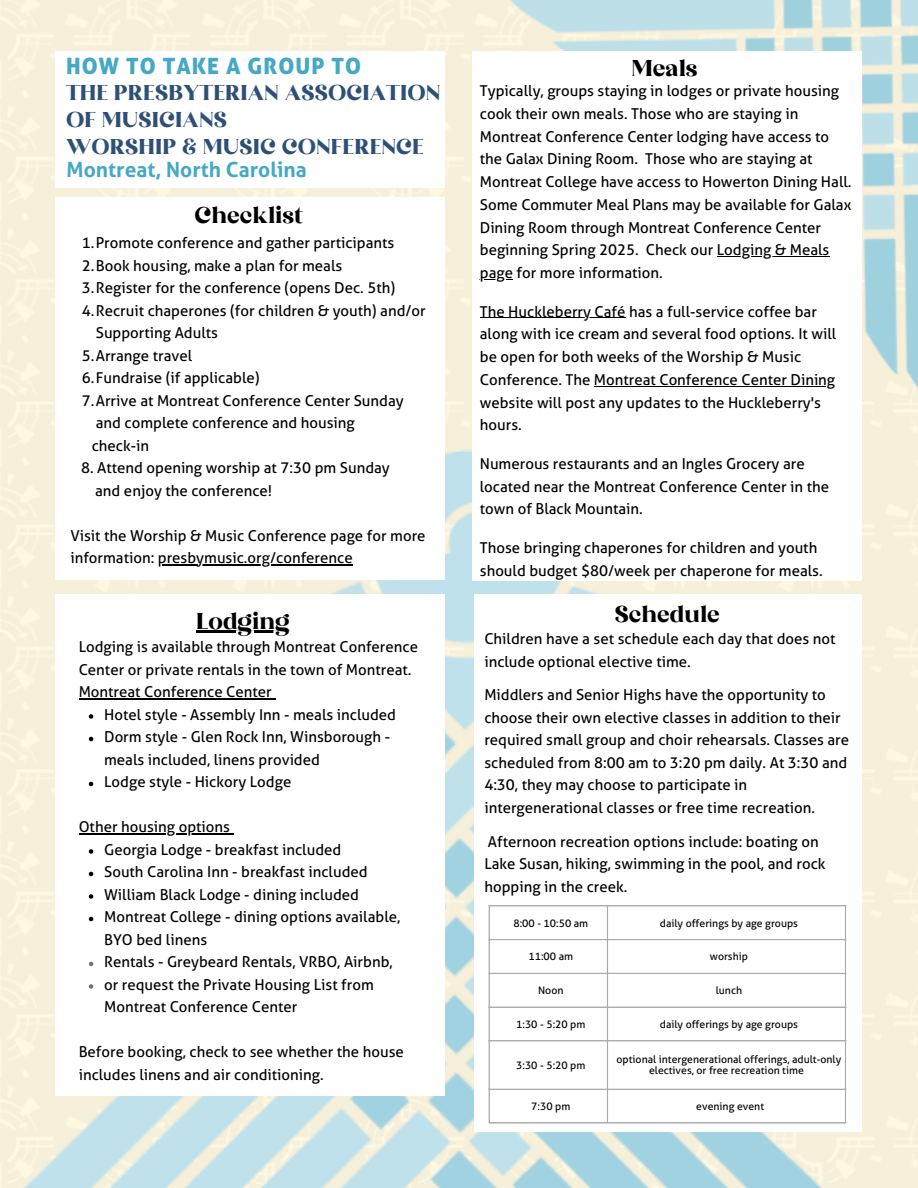
<style>
.page{position:relative;width:918px;height:1188px;background:#f6efd9}
.page>*{position:absolute;margin:0;border:0;box-sizing:border-box;transform-origin:0 0}
.t1{font:24px "The Brandeand Lotaline";color:#000}
.t2{font:22.5px/26.4px "The Brandeand Lotaline";letter-spacing:.005em;color:#2e5077}
.t3{font:700 21px "Aller";color:#46a8c5}
.t4{font:15px/22.5px "Aller";color:#000}
.t5{font:10.5px/10.5px "Aller";color:#000;text-align:center}
.s1{font-family:"Aller Display";color:#46a8c5}
</style>
<div class="page">
<img style="left:511px;top:0;width:407px;height:390px">
<img style="left:24px;top:449px;width:838px;height:739px">
<div style="left:56px;top:51px;width:389px;height:137px;background:#fff"></div>
<div style="left:475px;top:594px;width:387px;height:538px;background:#fff"></div>
<hr style="left:489px;top:906px;width:1px;height:216px;background:#a7a9ac">
<hr style="left:607px;top:906px;width:1px;height:216px;background:#a7a9ac">
<hr style="left:845px;top:906px;width:1px;height:216px;background:#a7a9ac">
<hr style="left:489px;top:905px;width:357px;height:1px;background:#a7a9ac">
<hr style="left:489px;top:939px;width:357px;height:1px;background:#a7a9ac">
<hr style="left:489px;top:973px;width:357px;height:1px;background:#a7a9ac">
<hr style="left:489px;top:1007px;width:357px;height:1px;background:#a7a9ac">
<hr style="left:489px;top:1040px;width:357px;height:1px;background:#a7a9ac">
<hr style="left:489px;top:1089px;width:357px;height:1px;background:#a7a9ac">
<hr style="left:489px;top:1122px;width:357px;height:2px;background:#a7a9ac">
<div style="left:56px;top:594px;width:389px;height:502px;background:#fff"></div>
<div style="left:56px;top:198px;width:389px;height:382px;background:#fff"></div>
<div style="left:473px;top:51px;width:389px;height:529px;background:#fff"></div>
<hr style="left:196px;top:631px;width:94px;height:2px;background:#000">
<hr style="left:79px;top:698px;width:21px;height:2px;background:#000">
<hr style="left:100px;top:698px;width:172px;height:2px;background:#000">
<svg style="left:89px;top:714px;width:4px;height:5px"></svg>
<svg style="left:89px;top:737px;width:4px;height:4px"></svg>
<svg style="left:89px;top:782px;width:4px;height:4px"></svg>
<svg style="left:79px;top:833px;width:11px;height:2px"></svg>
<hr style="left:90px;top:833px;width:140px;height:2px;background:#000">
<svg style="left:89px;top:849px;width:4px;height:5px"></svg>
<svg style="left:89px;top:872px;width:4px;height:4px"></svg>
<svg style="left:89px;top:894px;width:4px;height:5px"></svg>
<svg style="left:89px;top:917px;width:4px;height:4px"></svg>
<svg style="left:89px;top:962px;width:4px;height:4px"></svg>
<svg style="left:89px;top:984px;width:4px;height:5px"></svg>
<hr style="left:158px;top:565px;width:195px;height:1px;background:#000">
<hr style="left:717px;top:256px;width:112px;height:1px;background:#000">
<hr style="left:480px;top:279px;width:33px;height:1px;background:#000">
<hr style="left:480px;top:317px;width:146px;height:1px;background:#000">
<hr style="left:594px;top:386px;width:241px;height:1px;background:#000">
<p class="t2" style="left:66px;top:56px;width:376px"><span class="s1">HOW TO TAKE A GROUP TO<br></span>THE PRESBYTERIAN ASSOCIATION<br>OF MUSICIANS</p>
<p class="t2" style="left:66px;top:135px;width:359px">WORSHIP &amp; MUSIC CONFERENCE</p>
<p class="t3" style="left:67px;top:157px;width:242px">Montreat, North Carolina</p>
<p class="t1" style="left:195px;top:205px;width:111px">Checklist</p>
<p class="t4" style="left:82px;top:232px;width:314px">1.Promote conference and gather participants</p>
<p class="t4" style="left:82px;top:255px;width:262px">2.Book housing, make a plan for meals</p>
<p class="t4" style="left:82px;top:277px;width:315px">3.Register for the conference (opens Dec. 5th)</p>
<p class="t4" style="left:96px;top:300px;width:332px;text-indent:-14px">4.Recruit chaperones (for children &amp; youth) and/or<br>Supporting Adults</p>
<p class="t4" style="left:82px;top:345px;width:112px">5.Arrange travel</p>
<p class="t4" style="left:82px;top:367px;width:179px">6.Fundraise (if applicable)</p>
<p class="t4" style="left:96px;top:390px;width:309px;text-indent:-14px">7.Arrive at Montreat Conference Center Sunday and complete conference and housing</p>
<p class="t4" style="left:92px;top:435px;width:59px">check-in</p>
<p class="t4" style="left:81px;top:457px;width:310px">8. Attend opening worship at 7:30 pm Sunday</p>
<p class="t4" style="left:95px;top:480px;width:178px">and enjoy the conference!</p>
<p class="t4" style="left:70px;top:525px;width:357px">Visit the Worship &amp; Music Conference page for more information: presbymusic.org/conference</p>
<p class="t1" style="left:196px;top:611px;width:95px">Lodging</p>
<p class="t4" style="left:79px;top:636px;width:341px">Lodging is available through Montreat Conference<br>Center or private rentals in the town of Montreat.</p>
<p class="t4" style="left:79px;top:681px;width:195px">Montreat Conference Center</p>
<h2 class="t4" style="left:104px;top:703px;width:293px">Hotel style - Assembly Inn - meals included</h2>
<p class="t4" style="left:104px;top:726px;width:287px">Dorm style - Glen Rock Inn, Winsborough - meals included, linens provided</p>
<p class="t4" style="left:104px;top:771px;width:189px">Lodge style - Hickory Lodge</p>
<p class="t4" style="left:79px;top:816px;width:153px">Other housing options</p>
<p class="t4" style="left:104px;top:838px;width:239px">Georgia Lodge - breakfast included</p>
<p class="t4" style="left:104px;top:861px;width:265px">South Carolina Inn - breakfast included</p>
<p class="t4" style="left:104px;top:883px;width:256px">William Black Lodge - dining included</p>
<p class="t4" style="left:104px;top:906px;width:298px">Montreat College - dining options available,<br>BYO bed linens</p>
<p class="t4" style="left:104px;top:951px;width:290px">Rentals - Greybeard Rentals, VRBO, Airbnb,</p>
<p class="t4" style="left:104px;top:973px;width:271px">or request the Private Housing List from<br>Montreat Conference Center</p>
<p class="t4" style="left:79px;top:1041px;width:327px">Before booking, check to see whether the house includes linens and air conditioning.</p>
<p class="t1" style="left:632px;top:58px;width:68px">Meals</p>
<p class="t4" style="left:480px;top:80px;width:373px">Typically, groups staying in lodges or private housing cook their own meals. Those who are staying in Montreat Conference Center lodging have access to the Galax Dining Room. Those who are staying at Montreat College have access to Howerton Dining Hall.<br>Some Commuter Meal Plans may be available for Galax Dining Room through Montreat Conference Center beginning Spring 2025. Check our Lodging &amp; Meals page for more information.</p>
<p class="t4" style="left:480px;top:300px;width:358px">The Huckleberry Café has a full-service coffee bar along with ice cream and several food options. It will be open for both weeks of the Worship &amp; Music Conference. The Montreat Conference Center Dining website will post any updates to the Huckleberry's hours.</p>
<p class="t4" style="left:480px;top:452px;width:351px">Numerous restaurants and an Ingles Grocery are located near the Montreat Conference Center in the town of Black Mountain.</p>
<p class="t4" style="left:480px;top:536px;width:344px">Those bringing chaperones for children and youth should budget $80/week per chaperone for meals.</p>
<p class="t1" style="left:615px;top:604px;width:107px">Schedule</p>
<p class="t4" style="left:484px;top:628px;width:353px">Children have a set schedule each day that does not include optional elective time.</p>
<p class="t4" style="left:484px;top:684px;width:366px">Middlers and Senior Highs have the opportunity to choose their own elective classes in addition to their required small group and choir rehearsals. Classes are scheduled from 8:00 am to 3:20 pm daily. At 3:30 and 4:30, they may choose to participate in intergenerational classes or free time recreation.</p>
<p class="t4" style="left:484px;top:830px;width:343px">Afternoon recreation options include: boating on<br>Lake Susan, hiking, swimming in the pool, and rock hopping in the creek.</p>
<p class="t5" style="left:513px;top:918px;width:76px">8:00 - 10:50 am</p>
<h3 class="t5" style="left:660px;top:918px;width:140px">daily offerings by age groups</h3>
<h1 class="t5" style="left:529px;top:951px;width:46px">11:00 am</h1>
<h2 class="t5" style="left:710px;top:951px;width:40px">worship</h2>
<p class="t5" style="left:538px;top:985px;width:27px">Noon</p>
<p class="t5" style="left:716px;top:985px;width:28px">lunch</p>
<p class="t5" style="left:516px;top:1019px;width:71px">1:30 - 5:20 pm</p>
<p class="t5" style="left:660px;top:1019px;width:140px">daily offerings by age groups</p>
<p class="t5" style="left:516px;top:1060px;width:71px">3:30 - 5:20 pm</p>
<p class="t5" style="left:617px;top:1054px;width:226px">optional intergenerational offerings, adult-only electives, or free recreation time</p>
<p class="t5" style="left:531px;top:1101px;width:41px">7:30 pm</p>
<p class="t5" style="left:696px;top:1101px;width:69px">evening event</p>
</div>
